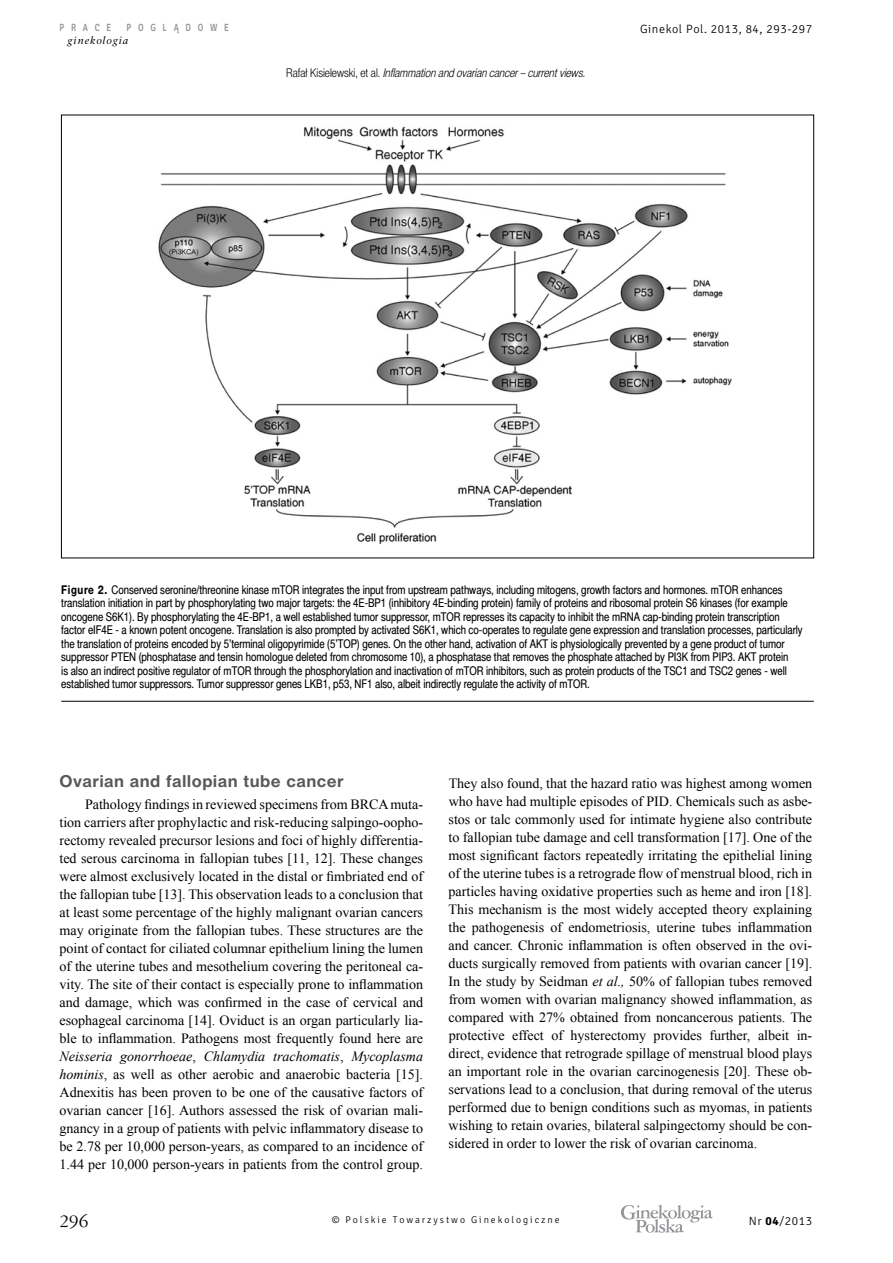
<style>
.page{position:relative;width:893px;height:1263px;background:#fff}
.page>*{position:absolute;margin:0;border:0;box-sizing:border-box;transform-origin:0 0}
.t1{font:19.5px "American Garamond PL";color:#000}
.t2{font:700 16.5px "Switzer EFN";letter-spacing:.025em;color:#58595b}
.t3{font:14.1px/18px "Times New Roman";letter-spacing:-.005em;color:#000;text-align:justify}
.t4{font:12px/13.5px "Switzer Cnd EFN";letter-spacing:-.005em;color:#000}
.t5{font:italic 12px "Switzer Cnd EFN Light";color:#000}
.t6{font:300 12px "Signika Negative";letter-spacing:.05em;color:#000}
.t7{font:600 10.5px "Signika Negative";letter-spacing:.8em;color:#939598;scale:.8 1}
.t8{font:italic 10.5px "Classic EFN";letter-spacing:.1em;color:#000}
.t9{font:300 9.75px "Signika Negative";letter-spacing:.2em;color:#000}
.s1{font-style:normal}
.s2{font-weight:700}
.s3{font-style:italic}
</style>
<div class="page">
<svg style="left:621px;top:1205px;width:92px;height:28px"></svg>
<hr style="left:61px;top:701px;width:753px;height:1px;background:#000">
<img style="left:158px;top:127px;width:574px;height:417px">
<p class="t7" style="left:60px;top:21px;width:66px">PRACE</p>
<p class="t7" style="left:127px;top:21px;width:129px">POGLĄDOWE</p>
<p class="t8" style="left:68px;top:34px;width:62px">ginekologia</p>
<p class="t5" style="left:286px;top:65px;width:301px"><span class="s1">Rafał Kisielewski, et al.</span> Inflammation and ovarian cancer – current views.</p>
<p class="t6" style="left:640px;top:22px;width:174px">Ginekol Pol. 2013, 84, 293-297</p>
<p class="t4" style="left:61px;top:583px;width:743px"><span class="s2">Figure 2.</span> Conserved seronine/threonine kinase mTOR integrates the input from upstream pathways, including mitogens, growth factors and hormones. mTOR enhances translation initiation in part by phosphorylating two major targets: the 4E-BP1 (inhibitory 4E-binding protein) family of proteins and ribosomal protein S6 kinases (for example oncogene S6K1). By phosphorylating the 4E-BP1, a well established tumor suppressor, mTOR represses its capacity to inhibit the mRNA cap-binding protein transcription factor eIF4E - a known potent oncogene. Translation is also prompted by activated S6K1, which co-operates to regulate gene expression and translation processes, particularly the translation of proteins encoded by 5’terminal oligopyrimide (5’TOP) genes. On the other hand, activation of AKT is physiologically prevented by a gene product of tumor suppressor PTEN (phosphatase and tensin homologue deleted from chromosome 10), a phosphatase that removes the phosphate attached by PI3K from PIP3. AKT protein<br>is also an indirect positive regulator of mTOR through the phosphorylation and inactivation of mTOR inhibitors, such as protein products of the TSC1 and TSC2 genes - well established tumor suppressors. Tumor suppressor genes LKB1, p53, NF1 also, albeit indirectly regulate the activity of mTOR.</p>
<p class="t2" style="left:60px;top:771px;width:286px">Ovarian and fallopian tube cancer</p>
<p class="t3" style="left:60px;top:795px;width:365px;text-indent:26px">Pathology findings in reviewed specimens from BRCAmuta&shy;tion carriers after prophylactic and risk-reducing salpingo-oopho&shy;rectomy revealed precursor lesions and foci of highly differentia&shy;ted serous carcinoma in fallopian tubes [11, 12]. These changes were almost exclusively located in the distal or fimbriated end of the fallopian tube [13]. This observation leads to a conclusion that at least some percentage of the highly malignant ovarian cancers may originate from the fallopian tubes. These structures are the point of contact for ciliated columnar epithelium lining the lumen of the uterine tubes and mesothelium covering the peritoneal ca&shy;vity. The site of their contact is especially prone to inflammation and damage, which was confirmed in the case of cervical and esophageal carcinoma [14]. Oviduct is an organ particularly lia&shy;ble to inflammation. Pathogens most frequently found here are <span class="s3">Neisseria gonorrhoeae</span>, <span class="s3">Chlamydia trachomatis</span>, <span class="s3">Mycoplasma hominis</span>, as well as other aerobic and anaerobic bacteria [15].<br>Adnexitis has been proven to be one of the causative factors of ovarian cancer [16]. Authors assessed the risk of ovarian mali&shy;gnancy in a group of patients with pelvic inflammatory disease to be 2.78 per 10,000 person-years, as compared to an incidence of 1.44 per 10,000 person-years in patients from the control group.</p>
<p class="t3" style="left:449px;top:774px;width:365px">They also found, that the hazard ratio was highest among women who have had multiple episodes of PID. Chemicals such as asbe&shy;stos or talc commonly used for intimate hygiene also contribute to fallopian tube damage and cell transformation [17]. One of the most significant factors repeatedly irritating the epithelial lining of the uterine tubes is a retrograde flow of menstrual blood, rich in particles having oxidative properties such as heme and iron [18].<br>This mechanism is the most widely accepted theory explaining the pathogenesis of endometriosis, uterine tubes inflammation and cancer. Chronic inflammation is often observed in the ovi&shy;ducts surgically removed from patients with ovarian cancer [19].<br>In the study by Seidman <span class="s3">et al.,</span> 50% of fallopian tubes removed from women with ovarian malignancy showed inflammation, as compared with 27% obtained from noncancerous patients. The protective effect of hysterectomy provides further, albeit in&shy;direct, evidence that retrograde spillage of menstrual blood plays an important role in the ovarian carcinogenesis [20]. These ob&shy;servations lead to a conclusion, that during removal of the uterus performed due to benign conditions such as myomas, in patients wishing to retain ovaries, bilateral salpingectomy should be con&shy;sidered in order to lower the risk of ovarian carcinoma.</p>
<p class="t1" style="left:60px;top:1209px;width:30px">296</p>
<p class="t9" style="left:332px;top:1214px;width:229px">© Polskie Towarzystwo Ginekologiczne</p>
<p class="t6" style="left:749px;top:1214px;width:65px">Nr <span class="s2">04</span>/2013</p>
</div>
